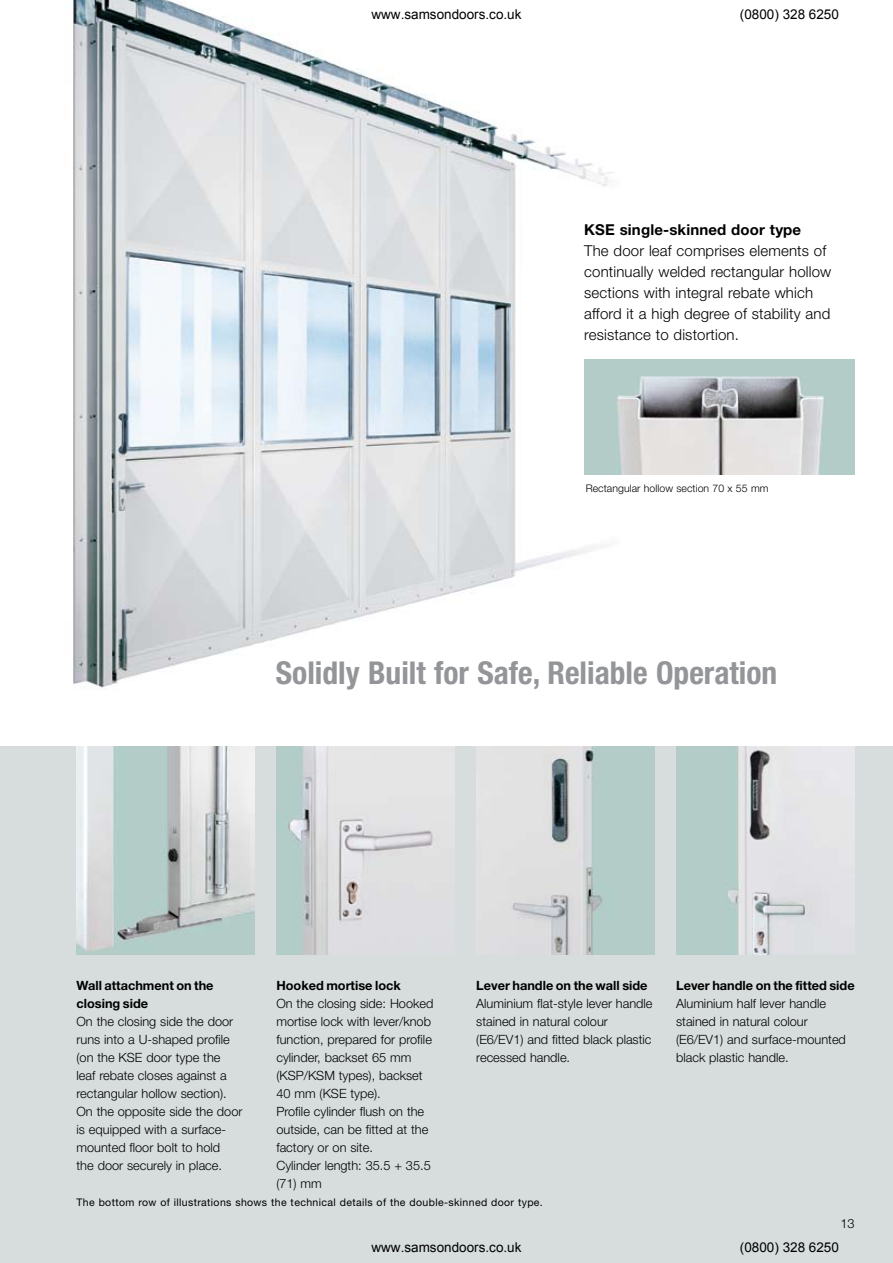
<style>
.page{position:relative;width:893px;height:1263px;background:#fff}
.page>*{position:absolute;margin:0;border:0;box-sizing:border-box;transform-origin:0 0}
.t1{font:700 condensed 31.5px "Helvetica Neue";color:#939598}
.t2{font:300 15px/21px "Helvetica Neue";letter-spacing:.01em;color:#000}
.t3{font:700 15px "Helvetica Neue";letter-spacing:.01em;color:#000}
.t4{font:13.5px "Arial";color:#000}
.t5{font:300 12.75px/18px "Helvetica Neue";color:#000}
.t6{font:700 12.75px/18px "Helvetica Neue";color:#000}
.t7{font:10.5px "Helvetica Neue";letter-spacing:.035em;color:#000}
.t8{font:300 10.5px "Helvetica Neue";letter-spacing:.005em;color:#000}
</style>
<div class="page">
<div style="left:0;top:746px;width:893px;height:517px;background:#d6dddc"></div>
<img style="left:73px;top:0;width:540px;height:689px">
<img style="left:584px;top:359px;width:270px;height:116px">
<img style="left:77px;top:746px;width:178px;height:208px">
<img style="left:276px;top:746px;width:179px;height:208px">
<img style="left:476px;top:746px;width:179px;height:208px">
<img style="left:676px;top:746px;width:179px;height:208px">
<p class="t4" style="left:371px;top:5px;width:152px">www.samsondoors.co.uk</p>
<p class="t4" style="left:740px;top:5px;width:101px">(0800) 328 6250</p>
<p class="t3" style="left:584px;top:221px;width:218px">KSE single-skinned door type</p>
<p class="t2" style="left:584px;top:240px;width:249px">The door leaf comprises elements of continually welded rectangular hollow sections with integral rebate which afford it a high degree of stability and resistance to distortion.</p>
<p class="t8" style="left:586px;top:482px;width:184px">Rectangular hollow section 70 x 55 mm</p>
<h1 class="t1" style="left:276px;top:654px;width:503px">Solidly Built for Safe, Reliable Operation</h1>
<p class="t6" style="left:77px;top:976px;width:139px">Wall attachment on the closing side</p>
<p class="t5" style="left:77px;top:1012px;width:167px">On the closing side the door runs into a U-shaped profile (on the KSE door type the leaf rebate closes against a rectangular hollow section).<br>On the opposite side the door is equipped with a surface&shy;mounted floor bolt to hold<br>the door securely in place.</p>
<p class="t6" style="left:276px;top:976px;width:126px">Hooked mortise lock</p>
<p class="t5" style="left:276px;top:994px;width:159px">On the closing side: Hooked mortise lock with lever/knob function, prepared for profile cylinder, backset 65 mm (KSP/KSM types), backset<br>40 mm (KSE type).<br>Profile cylinder flush on the outside, can be fitted at the factory or on site.<br>Cylinder length: 35.5 + 35.5 (71) mm</p>
<p class="t6" style="left:476px;top:976px;width:173px">Lever handle on the wall side</p>
<p class="t5" style="left:476px;top:994px;width:178px">Aluminium flat-style lever handle stained in natural colour (E6/EV1) and fitted black plastic recessed handle.</p>
<p class="t6" style="left:676px;top:976px;width:180px">Lever handle on the fitted side</p>
<p class="t5" style="left:676px;top:994px;width:171px">Aluminium half lever handle stained in natural colour (E6/EV1) and surface-mounted black plastic handle.</p>
<p class="t7" style="left:77px;top:1195px;width:468px">The bottom row of illustrations shows the technical details of the double-skinned door type.</p>
<p class="t5" style="left:840px;top:1214px;width:16px">13</p>
<p class="t4" style="left:371px;top:1238px;width:152px">www.samsondoors.co.uk</p>
<p class="t4" style="left:740px;top:1238px;width:101px">(0800) 328 6250</p>
</div>
